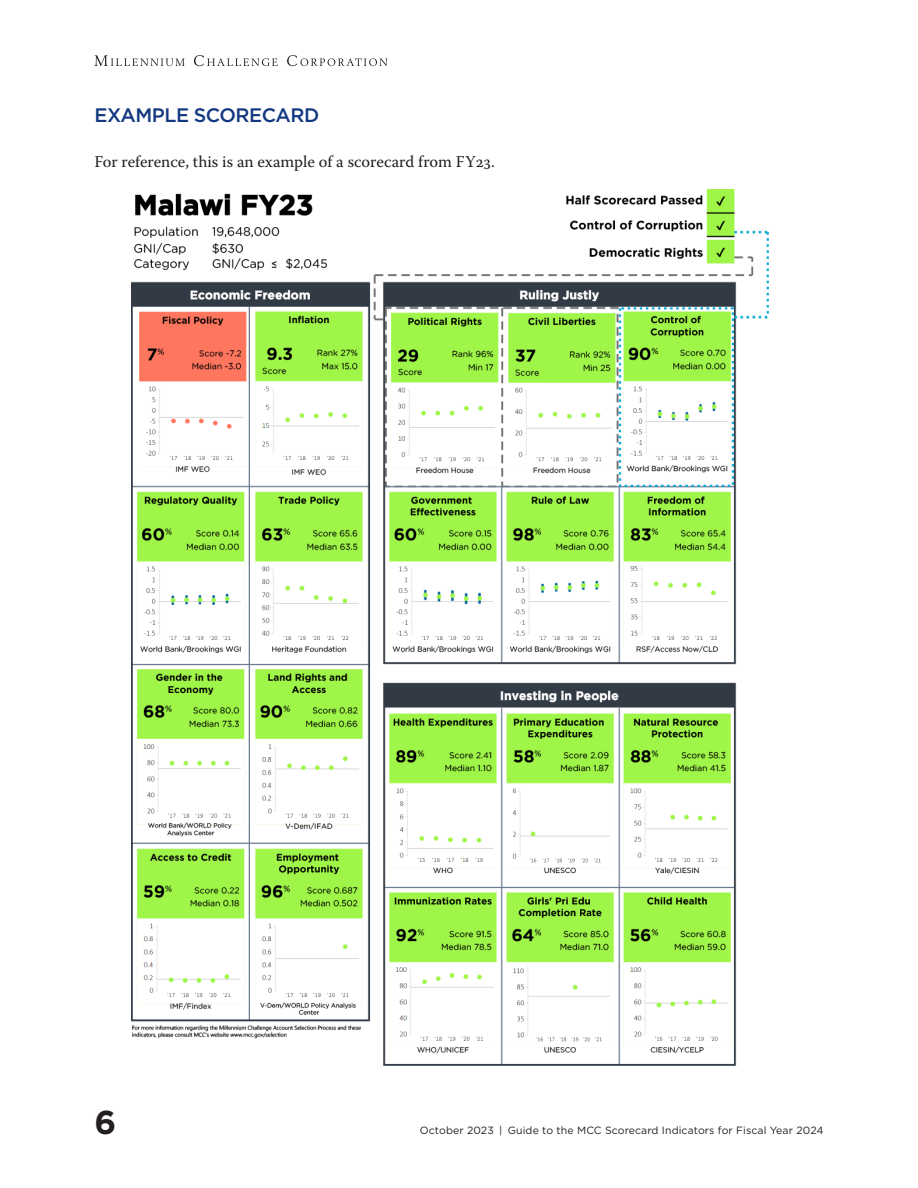
<style>
.page{position:relative;width:918px;height:1188px;background:#fff}
.page>*{position:absolute;margin:0;border:0;box-sizing:border-box;transform-origin:0 0}
.t1{font:700 33px "Gotham";color:#231f20}
.Heading_1{font:500 19.5px "Gotham";letter-spacing:-.025em;color:#113880}
.t2{font:16.5px "Warnock Pro";color:#231f20}
.t3{font:10.5px "Gotham";letter-spacing:.01em;color:#231f20}
</style>
<div class="page">
<svg style="left:94px;top:55px;width:91px;height:11px"></svg>
<svg style="left:194px;top:55px;width:84px;height:11px"></svg>
<svg style="left:287px;top:55px;width:101px;height:11px"></svg>
<img style="left:132px;top:189px;width:637px;height:877px">
<h2 class="Heading_1" style="left:94px;top:102px;width:226px">EXAMPLE SCORECARD</h2>
<p class="t2" style="left:94px;top:151px;width:402px">For reference, this is an example of a scorecard from FY23.</p>
<h1 class="t1" style="left:94px;top:1100px;width:23px">6</h1>
<p class="t3" style="left:420px;top:1124px;width:405px">October 2023 | Guide to the MCC Scorecard Indicators for Fiscal Year 2024</p>
</div>
